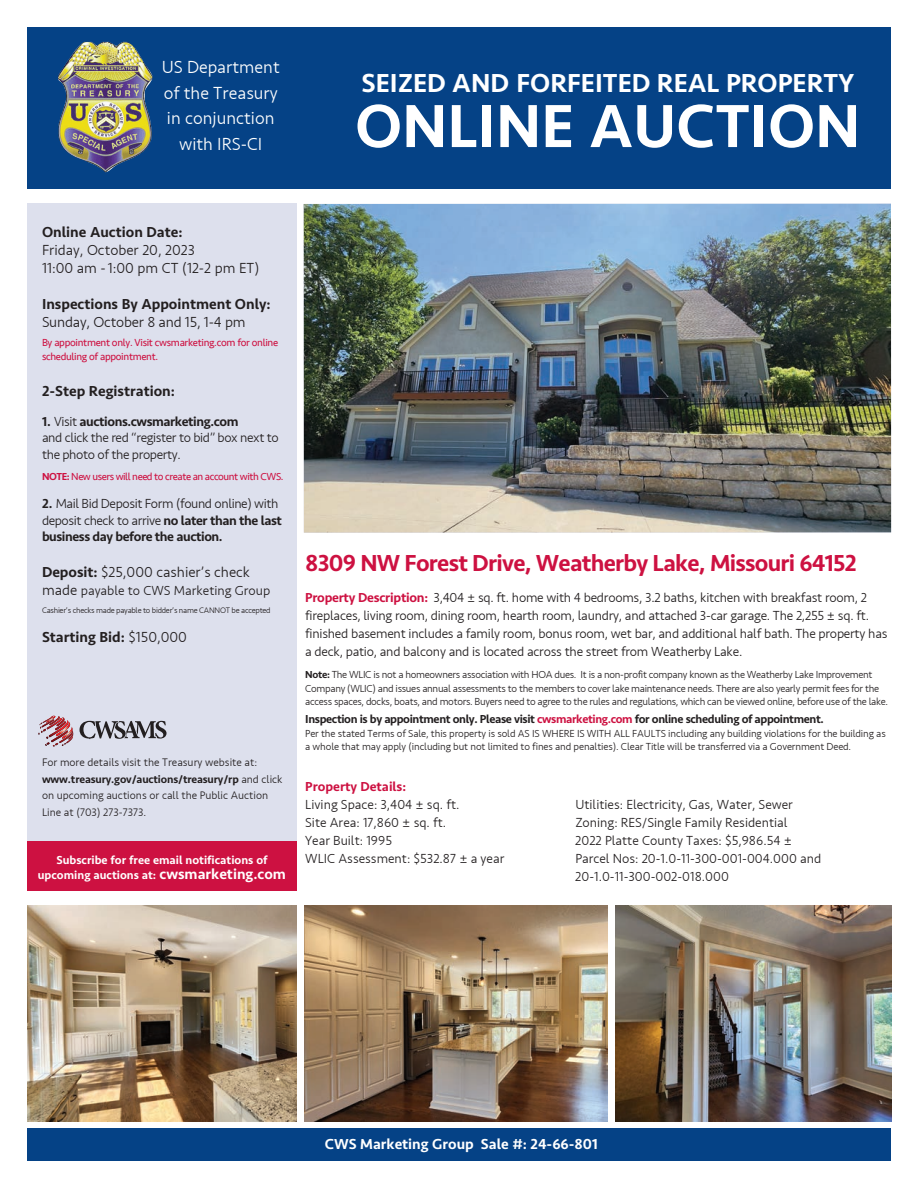
<style>
.page{position:relative;width:918px;height:1188px;background:#fff}
.page>*{position:absolute;margin:0;border:0;box-sizing:border-box;transform-origin:0 0}
.t1{font:500 63px "Seravek";color:#fff}
.t2{font:500 27px "Seravek";color:#fff}
.t3{font:500 24px "Seravek";letter-spacing:-.03em;color:#cd1141}
.t4{font:300 18px/25.5px "Seravek";color:#fff;text-align:center}
.t5{font:300 15px/18px "Seravek";color:#231f20}
.t6{font:500 15px "Seravek";color:#231f20}
.t7{font:500 15px "Seravek";color:#fff}
.t8{font:300 13.5px/16.5px "Seravek";letter-spacing:-.015em;color:#231f20}
.t9{font:500 13.5px "Seravek";color:#cd1141}
.t10{font:500 12px "Seravek";letter-spacing:-.03em;color:#231f20}
.t11{font:500 12px/15px "Seravek";color:#fff;text-align:center}
.t12{font:300 11.25px/16.5px "Seravek";color:#231f20}
.t13{font:300 10.5px/13.5px "Seravek";letter-spacing:-.03em;color:#231f20}
.t14{font:300 10.5px/13.5px "Seravek";letter-spacing:-.01em;color:#231f20}
.t15{font:10.5px/13.5px "Seravek";letter-spacing:-.03em;color:#cd1141}
.t16{font:300 8.25px "Seravek";letter-spacing:-.03em;color:#231f20}
.s1{font-weight:500}
.s2{font-size:15px}
.s3{font-weight:300}
.s4{font-weight:500;color:#cd1141}
.s5{color:#cd1141}
</style>
<div class="page">
<div style="left:27px;top:27px;width:864px;height:162px;background:#054286"></div>
<div style="left:27px;top:204px;width:270px;height:687px;background:#dde0ed"></div>
<div style="left:27px;top:1129px;width:864px;height:32px;background:#054286"></div>
<img style="left:304px;top:204px;width:587px;height:329px">
<img style="left:27px;top:906px;width:270px;height:216px">
<img style="left:305px;top:906px;width:303px;height:216px">
<img style="left:615px;top:906px;width:276px;height:216px">
<svg style="left:38px;top:716px;width:129px;height:31px"></svg>
<div style="left:27px;top:842px;width:270px;height:49px;background:#cd1141"></div>
<img style="left:58px;top:42px;width:94px;height:130px">
<h3 class="t4" style="left:162px;top:55px;width:120px">US Department of the Treasury in conjunction with IRS-CI</h3>
<h2 class="t2" style="left:362px;top:73px;width:494px">SEIZED AND FORFEITED REAL PROPERTY</h2>
<h1 class="t1" style="left:355px;top:103px;width:507px">ONLINE AUCTION</h1>
<p class="t6" style="left:42px;top:226px;width:142px">Online Auction Date:</p>
<p class="t5" style="left:42px;top:241px;width:219px">Friday, October 20, 2023<br>11:00 am - 1:00 pm CT (12-2 pm ET)</p>
<p class="t6" style="left:42px;top:298px;width:230px">Inspections By Appointment Only:</p>
<p class="t5" style="left:42px;top:313px;width:205px">Sunday, October 8 and 15, 1-4 pm</p>
<p class="t15" style="left:42px;top:336px;width:238px">By appointment only. Visit cwsmarketing.com for online scheduling of appointment.</p>
<p class="t6" style="left:42px;top:385px;width:135px">2-Step Registration:</p>
<p class="t8" style="left:42px;top:414px;width:238px"><span class="s1">1.</span> Visit <span class="s1">auctions.cwsmarketing.com<br></span>and click the red “register to bid” box next to the photo of the property.</p>
<p class="t15" style="left:42px;top:470px;width:243px"><span class="s1">NOTE:</span> New users will need to create an account with CWS.</p>
<p class="t8" style="left:42px;top:496px;width:241px"><span class="s1">2.</span> Mail Bid Deposit Form (found online) with deposit check to arrive <span class="s1">no later than the last business day before the auction.</span></p>
<p class="t5" style="left:42px;top:564px;width:210px"><span class="s1">Deposit:</span> $25,000 cashier’s check</p>
<p class="t8" style="left:42px;top:583px;width:230px"><span class="s2">made</span> payable to CWS Marketing Group</p>
<p class="t16" style="left:42px;top:606px;width:230px">Cashier’s checks made payable to bidder’s name CANNOT be accepted</p>
<p class="t6" style="left:42px;top:631px;width:147px">Starting Bid: <span class="s3">$150,000</span></p>
<p class="t12" style="left:42px;top:755px;width:242px">For more details visit the Treasury website at: <span class="s1">www.treasury.gov/auctions/treasury/rp</span> and click on upcoming auctions or call the Public Auction Line at (703) 273-7373.</p>
<p class="t11" style="left:38px;top:854px;width:250px">Subscribe for free email notifications of upcoming auctions at: <span class="s2">cwsmarketing.com</span></p>
<h3 class="t3" style="left:305px;top:554px;width:553px">8309 NW Forest Drive, Weatherby Lake, Missouri 64152</h3>
<p class="t8" style="left:305px;top:589px;width:584px;line-height:18px"><span class="s4">Property Description:</span> 3,404 ± sq. ft. home with 4 bedrooms, 3.2 baths, kitchen with breakfast room, 2 fireplaces, living room, dining room, hearth room, laundry, and attached 3-car garage. The 2,255 ± sq. ft. finished basement includes a family room, bonus room, wet bar, and additional half bath. The property has a deck, patio, and balcony and is located across the street from Weatherby Lake.</p>
<p class="t13" style="left:305px;top:668px;width:584px"><span class="s1">Note:</span> The WLIC is not a homeowners association with HOA dues. It is a non-profit company known as the Weatherby Lake Improvement<br>Company (WLIC) and issues annual assessments to the members to cover lake maintenance needs. There are also yearly permit fees for the access spaces, docks, boats, and motors. Buyers need to agree to the rules and regulations, which can be viewed online, before use of the lake.</p>
<p class="t10" style="left:305px;top:715px;width:520px">Inspection is by appointment only. Please visit <span class="s5">cwsmarketing.com</span> for online scheduling of appointment.</p>
<p class="t14" style="left:305px;top:727px;width:582px">Per the stated Terms of Sale, this property is sold AS IS WHERE IS WITH ALL FAULTS including any building violations for the building as a whole that may apply (including but not limited to fines and penalties). Clear Title will be transferred via a Government Deed.</p>
<p class="t9" style="left:305px;top:781px;width:103px">Property Details:</p>
<p class="t8" style="left:305px;top:796px;width:156px">Living Space: 3,404 ± sq. ft.</p>
<p class="t8" style="left:575px;top:796px;width:219px">Utilities: Electricity, Gas, Water, Sewer</p>
<p class="t8" style="left:305px;top:814px;width:143px">Site Area: 17,860 ± sq. ft.</p>
<p class="t8" style="left:575px;top:814px;width:214px">Zoning: RES/Single Family Residential</p>
<p class="t8" style="left:305px;top:832px;width:88px">Year Built: 1995</p>
<p class="t8" style="left:575px;top:832px;width:218px">2022 Platte County Taxes: $5,986.54 ±</p>
<p class="t8" style="left:305px;top:850px;width:201px">WLIC Assessment: $532.87 ± a year</p>
<p class="t8" style="left:575px;top:850px;width:248px;line-height:18px">Parcel Nos: 20-1.0-11-300-001-004.000 and<br>20-1.0-11-300-002-018.000</p>
<p class="t7" style="left:325px;top:1139px;width:275px">CWS Marketing Group Sale #: 24-66-801</p>
</div>
